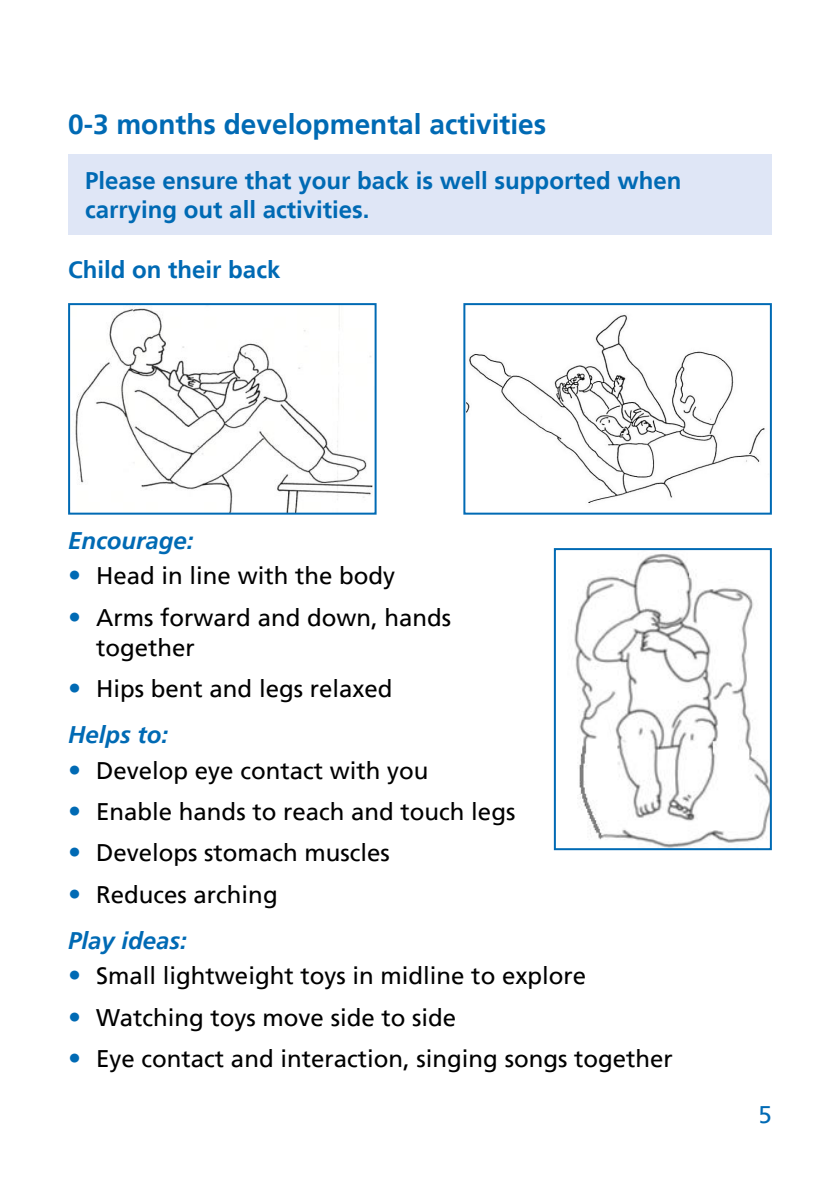
<style>
.page{position:relative;width:840px;height:1191px;background:#fff}
.page>*{position:absolute;margin:0;border:0;box-sizing:border-box;transform-origin:0 0}
.t1{font:700 28px "Frutiger LT";color:#006ab4}
.t2{font:24px/30px "Frutiger LT";color:#000}
.t3{font:700 24px/28.8px "Frutiger LT";color:#006ab4}
.t4{font:italic 700 24px "Frutiger LT";color:#006ab4}
.t5{font:24px "Frutiger LT";color:#006ab4}
.s1{font-size:26px;color:#006ab4}
</style>
<div class="page">
<div style="left:68px;top:154px;width:703px;height:81px;background:#dfe6f6"></div>
<img style="left:75px;top:306px;width:298px;height:205px">
<div style="left:68px;top:303px;width:308px;height:211px;border:2px solid #006ab4"></div>
<img style="left:466px;top:314px;width:299px;height:189px">
<div style="left:463px;top:303px;width:308px;height:211px;border:2px solid #006ab4"></div>
<img style="left:574px;top:554px;width:194px;height:293px">
<div style="left:553px;top:548px;width:218px;height:302px;border:2px solid #006ab4"></div>
<p class="t1" style="left:68px;top:108px;width:479px">0-3 months developmental activities</p>
<h4 class="t3" style="left:85px;top:166px;width:597px">Please ensure that your back is well supported when carrying out all activities.</h4>
<p class="t3" style="left:68px;top:255px;width:214px">Child on their back</p>
<p class="t4" style="left:68px;top:526px;width:127px">Encourage:</p>
<p class="t2" style="left:68px;top:561px;width:328px"><span class="s1">•</span> Head in line with the body</p>
<p class="t2" style="left:96px;top:602px;width:356px;text-indent:-28px"><span class="s1">•</span> Arms forward and down, hands together</p>
<p class="t2" style="left:68px;top:674px;width:326px"><span class="s1">•</span> Hips bent and legs relaxed</p>
<p class="t4" style="left:68px;top:720px;width:102px">Helps to:</p>
<p class="t2" style="left:68px;top:755px;width:362px"><span class="s1">•</span> Develop eye contact with you</p>
<p class="t2" style="left:68px;top:796px;width:448px"><span class="s1">•</span> Enable hands to reach and touch legs</p>
<p class="t2" style="left:68px;top:838px;width:323px"><span class="s1">•</span> Develops stomach muscles</p>
<p class="t2" style="left:68px;top:879px;width:211px"><span class="s1">•</span> Reduces arching</p>
<h4 class="t4" style="left:68px;top:926px;width:120px">Play ideas:</h4>
<p class="t2" style="left:68px;top:961px;width:519px"><span class="s1">•</span> Small lightweight toys in midline to explore</p>
<p class="t2" style="left:68px;top:1002px;width:389px"><span class="s1">•</span> Watching toys move side to side</p>
<p class="t2" style="left:68px;top:1043px;width:606px"><span class="s1">•</span> Eye contact and interaction, singing songs together</p>
<p class="t5" style="left:758px;top:1101px;width:15px">5</p>
</div>
